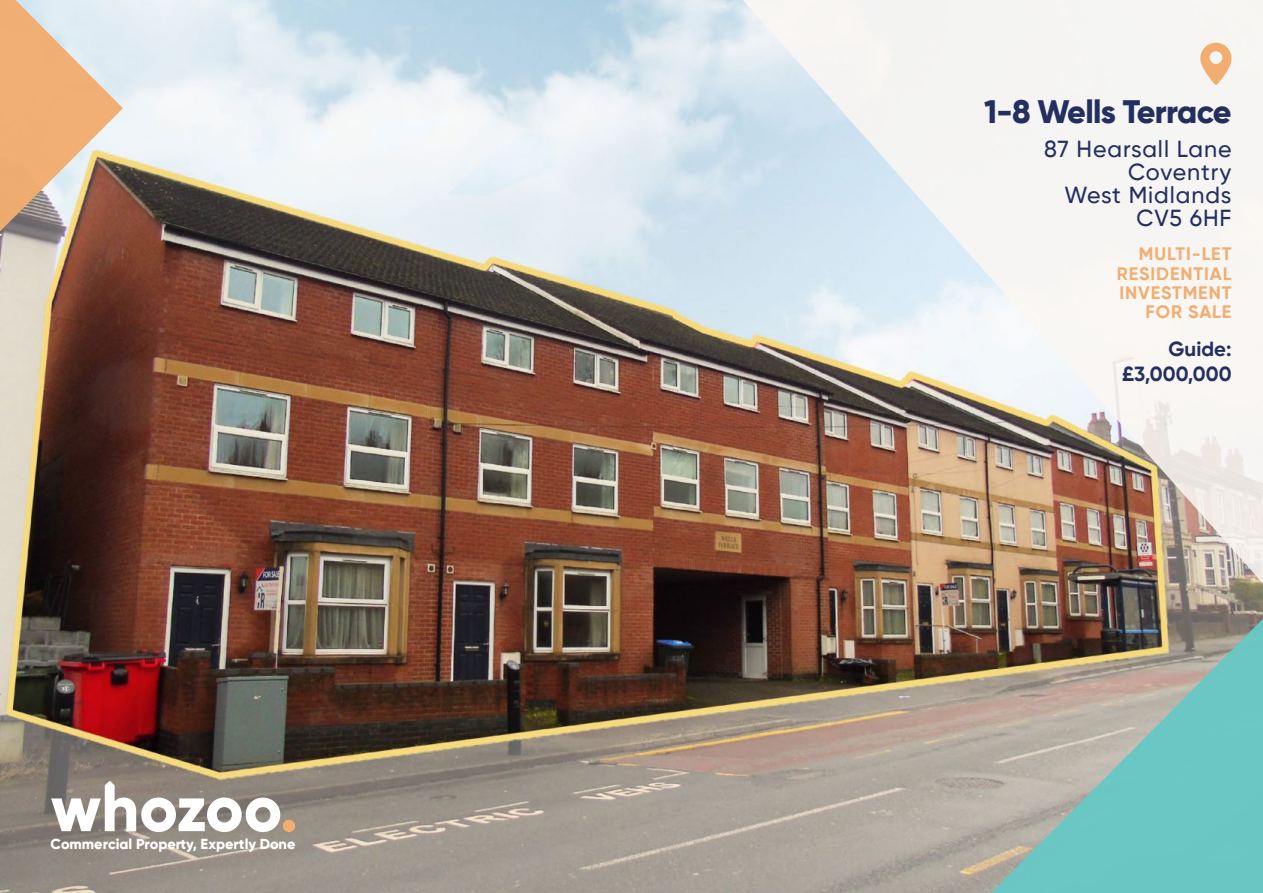
<style>
.page{position:relative;width:1263px;height:893px;background:#fff}
.page>*{position:absolute;margin:0;border:0;box-sizing:border-box;transform-origin:0 0}
.t1{font:800 32.4px "Gilroy";letter-spacing:-.025em;color:#23305f}
.t2{font:500 23.1px/23px "Gilroy";letter-spacing:.04em;color:#23305f;text-align:right}
.t3{font:700 20.4px/24.5px "Gilroy";color:#23305f;text-align:right}
.t4{font:700 18px/19.2px "Gilroy";letter-spacing:.05em;color:#f2ad6f;text-align:right}
.t5{font:800 14.55px "Gilroy";color:#fff}
</style>
<div class="page">
<img style="left:0;top:0;width:879px;height:893px">
<img style="left:638px;top:0;width:625px;height:608px">
<svg style="left:0;top:0;width:123px;height:291px;background:#d2ae90"></svg>
<svg style="left:879px;top:608px;width:384px;height:285px;background:#8fa69b"></svg>
<svg style="left:51px;top:781px;width:229px;height:51px"></svg>
<div style="left:283px;top:820px;width:12px;height:12px;background:#f2ad6f;border-radius:50%"></div>
<svg style="left:1200px;top:43px;width:31px;height:42px"></svg>
<p class="t5" style="left:51px;top:837px;width:246px">Commercial Property, Expertly Done</p>
<h1 class="t1" style="left:984px;top:97px;width:249px">1-8 Wells Terrace</h1>
<p class="t2" style="left:1044px;top:140px;width:189px">87 Hearsall Lane<br>Coventry<br>West Midlands<br>CV5 6HF</p>
<p class="t4" style="left:1117px;top:246px;width:116px">MULTI-LET<br>RESIDENTIAL<br>INVESTMENT<br>FOR SALE</p>
<p class="t3" style="left:1122px;top:339px;width:111px">Guide: £3,000,000</p>
</div>
